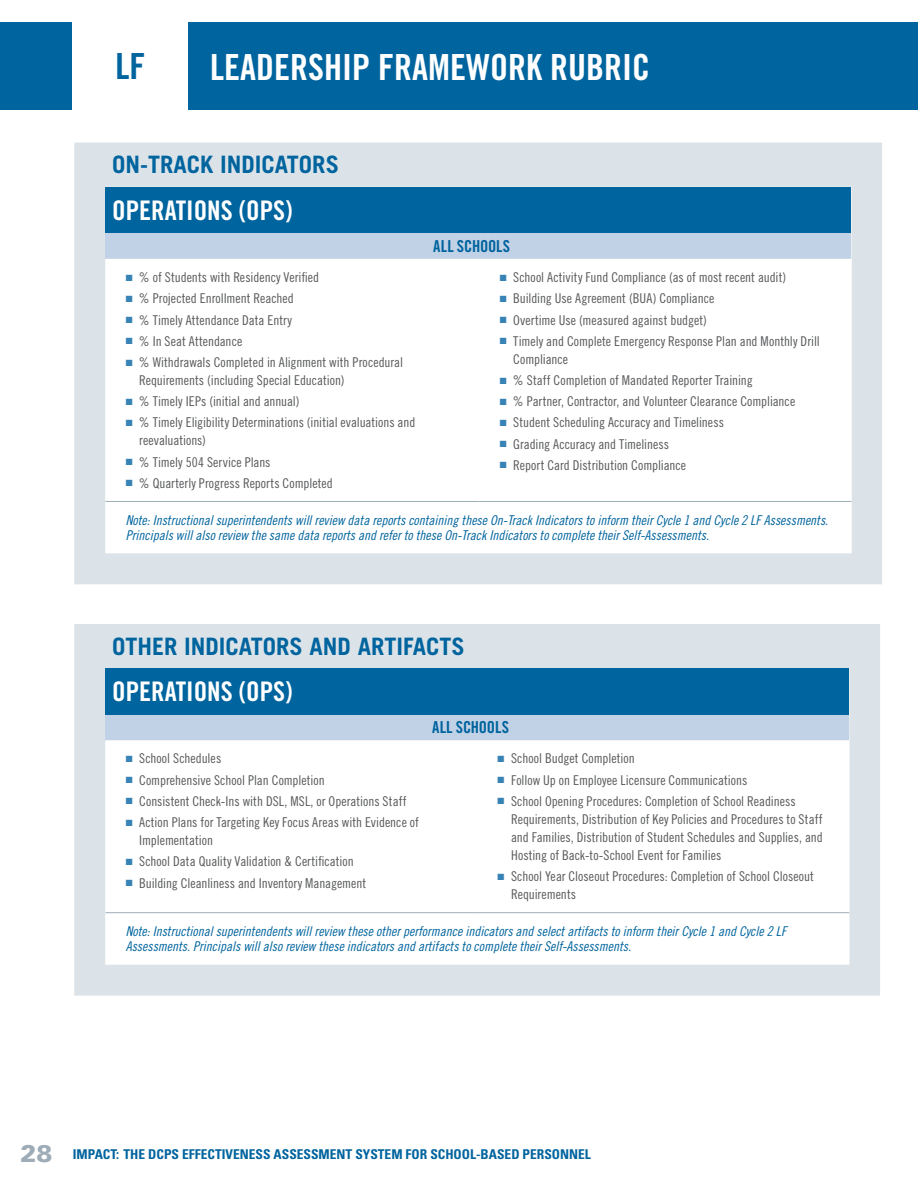
<style>
.page{position:relative;width:918px;height:1188px;background:#fff}
.page>*{position:absolute;margin:0;border:0;box-sizing:border-box;transform-origin:0 0}
.t1{font:36px "Trade Gothic LT Std Bd Cn 20";color:#fff}
.title-blue_bar{font:36px "Trade Gothic LT Std Bd Cn 20";color:#00649e}
.t2{font:27px "Trade Gothic LT Std Bd Cn 20";color:#fff}
.t3{font:700 24px "Trade Gothic LT Std";color:#00649e}
.t4{font:16.5px "Trade Gothic LT Std Bd Cn 20";letter-spacing:-.005em;color:#00649e}
.t5{font:13.5px/18px "Trade Gothic LT Std Cn 18";color:#57585a}
.t6{font:13.5px/15px "Trade Gothic LT Std Cn 18 Obl";color:#00649e}
.t7{font:700 condensed 13.5px "Univers LT Std";color:#00649e}
.s1{color:#3883b5}
.s2{font-weight:900;font-stretch:normal;font-size:24px;color:#9eacb7}
</style>
<div class="page">
<div style="left:0;top:23px;width:918px;height:87px;background:#00649e"></div>
<div style="left:74px;top:143px;width:808px;height:441px;background:#dce3e8"></div>
<div style="left:105px;top:187px;width:746px;height:46px;background:#00649e"></div>
<div style="left:105px;top:233px;width:746px;height:26px;background:#c1d1e6"></div>
<svg style="left:105px;top:259px;width:746px;height:294px"></svg>
<hr style="left:105px;top:501px;width:375px;height:1px;background:#9eacb7">
<hr style="left:480px;top:501px;width:371px;height:1px;background:#9eacb7">
<div style="left:74px;top:624px;width:806px;height:372px;background:#dce3e8"></div>
<div style="left:105px;top:668px;width:744px;height:47px;background:#00649e"></div>
<div style="left:105px;top:715px;width:744px;height:25px;background:#c1d1e6"></div>
<svg style="left:105px;top:740px;width:744px;height:224px"></svg>
<hr style="left:105px;top:912px;width:372px;height:1px;background:#9eacb7">
<hr style="left:477px;top:912px;width:372px;height:1px;background:#9eacb7">
<div style="left:73px;top:23px;width:115px;height:87px;background:#fff"></div>
<p class="title-blue_bar" style="left:115px;top:45px;width:31px">LF</p>
<p class="t1" style="left:210px;top:46px;width:441px">LEADERSHIP FRAMEWORK RUBRIC</p>
<p class="t3" style="left:112px;top:150px;width:228px">ON-TRACK INDICATORS</p>
<p class="t2" style="left:112px;top:194px;width:182px">OPERATIONS (OPS)</p>
<p class="t5" style="left:126px;top:268px;width:195px"><span class="s1">■</span> % of Students with Residency Verified</p>
<p class="t5" style="left:126px;top:289px;width:170px"><span class="s1">■</span> % Projected Enrollment Reached</p>
<p class="t5" style="left:126px;top:311px;width:168px"><span class="s1">■</span> % Timely Attendance Data Entry</p>
<p class="t5" style="left:126px;top:332px;width:118px"><span class="s1">■</span> % In Seat Attendance</p>
<p class="t5" style="left:139px;top:353px;width:265px;text-indent:-14px"><span class="s1">■</span> % Withdrawals Completed in Alignment with Procedural<br>Requirements (including Special Education)</p>
<p class="t5" style="left:126px;top:392px;width:175px"><span class="s1">■</span> % Timely IEPs (initial and annual)</p>
<p class="t5" style="left:139px;top:414px;width:278px;text-indent:-14px"><span class="s1">■</span> % Timely Eligibility Determinations (initial evaluations and reevaluations)</p>
<p class="t5" style="left:126px;top:453px;width:146px"><span class="s1">■</span> % Timely 504 Service Plans</p>
<p class="t5" style="left:126px;top:474px;width:209px"><span class="s1">■</span> % Quarterly Progress Reports Completed</p>
<p class="t4" style="left:433px;top:236px;width:78px">ALL SCHOOLS</p>
<p class="t5" style="left:500px;top:268px;width:288px"><span class="s1">■</span> School Activity Fund Compliance (as of most recent audit)</p>
<p class="t5" style="left:500px;top:289px;width:216px"><span class="s1">■</span> Building Use Agreement (BUA) Compliance</p>
<p class="t5" style="left:500px;top:311px;width:209px"><span class="s1">■</span> Overtime Use (measured against budget)</p>
<p class="t5" style="left:513px;top:332px;width:308px;text-indent:-14px"><span class="s1">■</span> Timely and Complete Emergency Response Plan and Monthly Drill<br>Compliance</p>
<p class="t5" style="left:500px;top:371px;width:254px"><span class="s1">■</span> % Staff Completion of Mandated Reporter Training</p>
<p class="t5" style="left:500px;top:392px;width:297px"><span class="s1">■</span> % Partner, Contractor, and Volunteer Clearance Compliance</p>
<p class="t5" style="left:500px;top:414px;width:226px"><span class="s1">■</span> Student Scheduling Accuracy and Timeliness</p>
<p class="t5" style="left:500px;top:435px;width:171px"><span class="s1">■</span> Grading Accuracy and Timeliness</p>
<p class="t5" style="left:500px;top:456px;width:188px"><span class="s1">■</span> Report Card Distribution Compliance</p>
<p class="t6" style="left:126px;top:513px;width:704px">Note: Instructional superintendents will review data reports containing these On-Track Indicators to inform their Cycle 1 and Cycle 2 LF Assessments.<br>Principals will also review the same data reports and refer to these On-Track Indicators to complete their Self-Assessments.</p>
<p class="t3" style="left:112px;top:632px;width:354px">OTHER INDICATORS AND ARTIFACTS</p>
<p class="t2" style="left:112px;top:675px;width:182px">OPERATIONS (OPS)</p>
<p class="t4" style="left:432px;top:718px;width:78px">ALL SCHOOLS</p>
<p class="t5" style="left:126px;top:750px;width:97px"><span class="s1">■</span> School Schedules</p>
<p class="t5" style="left:126px;top:771px;width:201px"><span class="s1">■</span> Comprehensive School Plan Completion</p>
<p class="t5" style="left:126px;top:792px;width:282px"><span class="s1">■</span> Consistent Check-Ins with DSL, MSL, or Operations Staff</p>
<p class="t5" style="left:139px;top:813px;width:281px;text-indent:-14px"><span class="s1">■</span> Action Plans for Targeting Key Focus Areas with Evidence of<br>Implementation</p>
<p class="t5" style="left:126px;top:852px;width:230px"><span class="s1">■</span> School Data Quality Validation &amp; Certification</p>
<p class="t5" style="left:126px;top:874px;width:242px"><span class="s1">■</span> Building Cleanliness and Inventory Management</p>
<p class="t5" style="left:498px;top:750px;width:139px"><span class="s1">■</span> School Budget Completion</p>
<p class="t5" style="left:498px;top:771px;width:251px"><span class="s1">■</span> Follow Up on Employee Licensure Communications</p>
<p class="t5" style="left:511px;top:792px;width:313px;text-indent:-14px"><span class="s1">■</span> School Opening Procedures: Completion of School Readiness Requirements, Distribution of Key Policies and Procedures to Staff and Families, Distribution of Student Schedules and Supplies, and Hosting of Back-to-School Event for Families</p>
<p class="t5" style="left:511px;top:867px;width:304px;text-indent:-14px"><span class="s1">■</span> School Year Closeout Procedures: Completion of School Closeout<br>Requirements</p>
<p class="t6" style="left:126px;top:924px;width:662px">Note: Instructional superintendents will review these other performance indicators and select artifacts to inform their Cycle 1 and Cycle 2 LF<br>Assessments. Principals will also review these indicators and artifacts to complete their Self-Assessments.</p>
<p class="t7" style="left:20px;top:1145px;width:572px"><span class="s2">28</span> IMPACT: THE DCPS EFFECTIVENESS ASSESSMENT SYSTEM FOR SCHOOL-BASED PERSONNEL</p>
</div>
